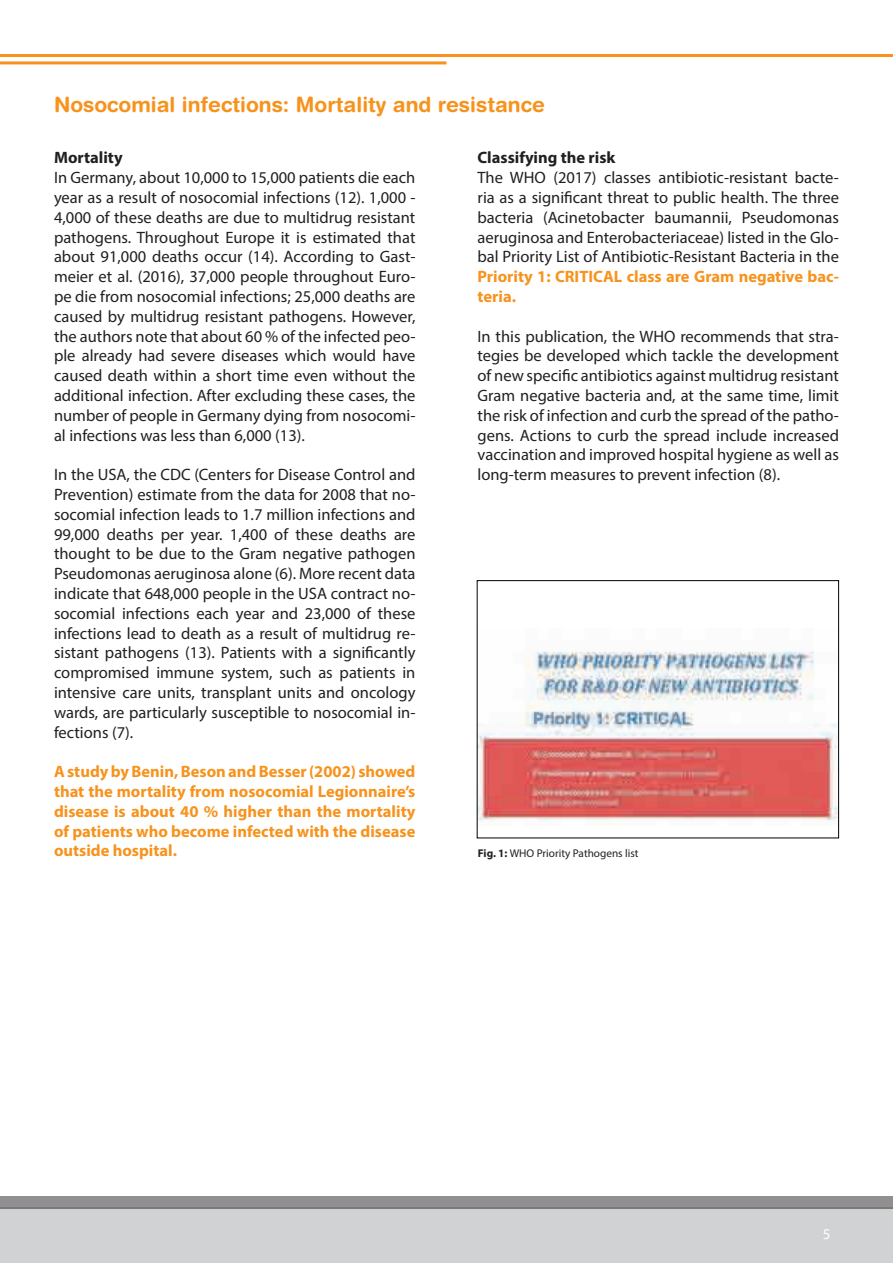
<style>
.page{position:relative;width:893px;height:1263px;background:#fff}
.page>*{position:absolute;margin:0;border:0;box-sizing:border-box;transform-origin:0 0}
.t1{font:700 21px "Helvetica Rounded LT Std";color:#f7931d}
.t2{font:16.5px/19.8px "Myriad Pro";color:#231f20;text-align:justify}
.t3{font:700 16.5px/19.8px "Myriad Pro";color:#f7931d}
.t4{font:700 16.5px "Myriad Pro";color:#231f20}
.t5{font:15px "Myriad Pro";color:#fff}
.t6{font:11.25px "Myriad Pro";color:#231f20}
.s1{font-weight:700}
</style>
<div class="page">
<div style="left:0;top:1208px;width:893px;height:55px;background:#d1d2d4"></div>
<svg style="left:0;top:1196px;width:893px;height:13px;background:#8d8b8b"></svg>
<hr style="left:0;top:61px;width:446px;height:3px;background:#f7931d">
<hr style="left:0;top:54px;width:893px;height:3px;background:#f7931d">
<img style="left:479px;top:651px;width:358px;height:170px">
<div style="left:477px;top:580px;width:362px;height:258px;border:1px solid #000"></div>
<p class="t1" style="left:54px;top:91px;width:492px">Nosocomial infections: Mortality and resistance</p>
<p class="t4" style="left:54px;top:147px;width:70px">Mortality</p>
<p class="t2" style="left:54px;top:167px;width:363px">In Germany, about 10,000 to 15,000 patients die each year as a result of nosocomial infections (12). 1,000 - 4,000 of these deaths are due to multidrug resistant pathogens. Throughout Europe it is estimated that about 91,000 deaths occur (14). According to Gast&shy;meier et al. (2016), 37,000 people throughout Euro&shy;pe die from nosocomial infections; 25,000 deaths are caused by multidrug resistant pathogens. However, the authors note that about 60 % of the infected peo&shy;ple already had severe diseases which would have caused death within a short time even without the additional infection. After excluding these cases, the number of people in Germany dying from nosocomi&shy;al infections was less than 6,000 (13).</p>
<p class="t2" style="left:54px;top:464px;width:363px">In the USA, the CDC (Centers for Disease Control and Prevention) estimate from the data for 2008 that no&shy;socomial infection leads to 1.7 million infections and 99,000 deaths per year. 1,400 of these deaths are thought to be due to the Gram negative pathogen Pseudomonas aeruginosa alone (6). More recent data indicate that 648,000 people in the USA contract no&shy;socomial infections each year and 23,000 of these infections lead to death as a result of multidrug re&shy;sistant pathogens (13). Patients with a significantly compromised immune system, such as patients in intensive care units, transplant units and oncology wards, are particularly susceptible to nosocomial in&shy;fections (7).</p>
<p class="t3" style="left:54px;top:761px;width:363px;text-align:justify">A study by Benin, Beson and Besser (2002) showed that the mortality from nosocomial Legionnaire’s disease is about 40 % higher than the mortality of patients who become infected with the disease outside hospital.</p>
<p class="t4" style="left:477px;top:147px;width:139px">Classifying the risk</p>
<p class="t2" style="left:477px;top:167px;width:363px">The WHO (2017) classes antibiotic-resistant bacte&shy;ria as a significant threat to public health. The three bacteria (Acinetobacter baumannii, Pseudomonas aeruginosa and Enterobacteriaceae) listed in the Glo&shy;bal Priority List of Antibiotic-Resistant Bacteria in the</p>
<p class="t3" style="left:477px;top:266px;width:363px">Priority 1: CRITICAL class are Gram negative bac&shy;teria.</p>
<p class="t2" style="left:477px;top:326px;width:363px">In this publication, the WHO recommends that stra&shy;tegies be developed which tackle the development of new specific antibiotics against multidrug resistant Gram negative bacteria and, at the same time, limit the risk of infection and curb the spread of the patho&shy;gens. Actions to curb the spread include increased vaccination and improved hospital hygiene as well as long-term measures to prevent infection (8).</p>
<p class="t6" style="left:478px;top:846px;width:162px"><span class="s1">Fig. 1:</span> WHO Priority Pathogens list</p>
<p class="t5" style="left:823px;top:1224px;width:9px">5</p>
</div>
